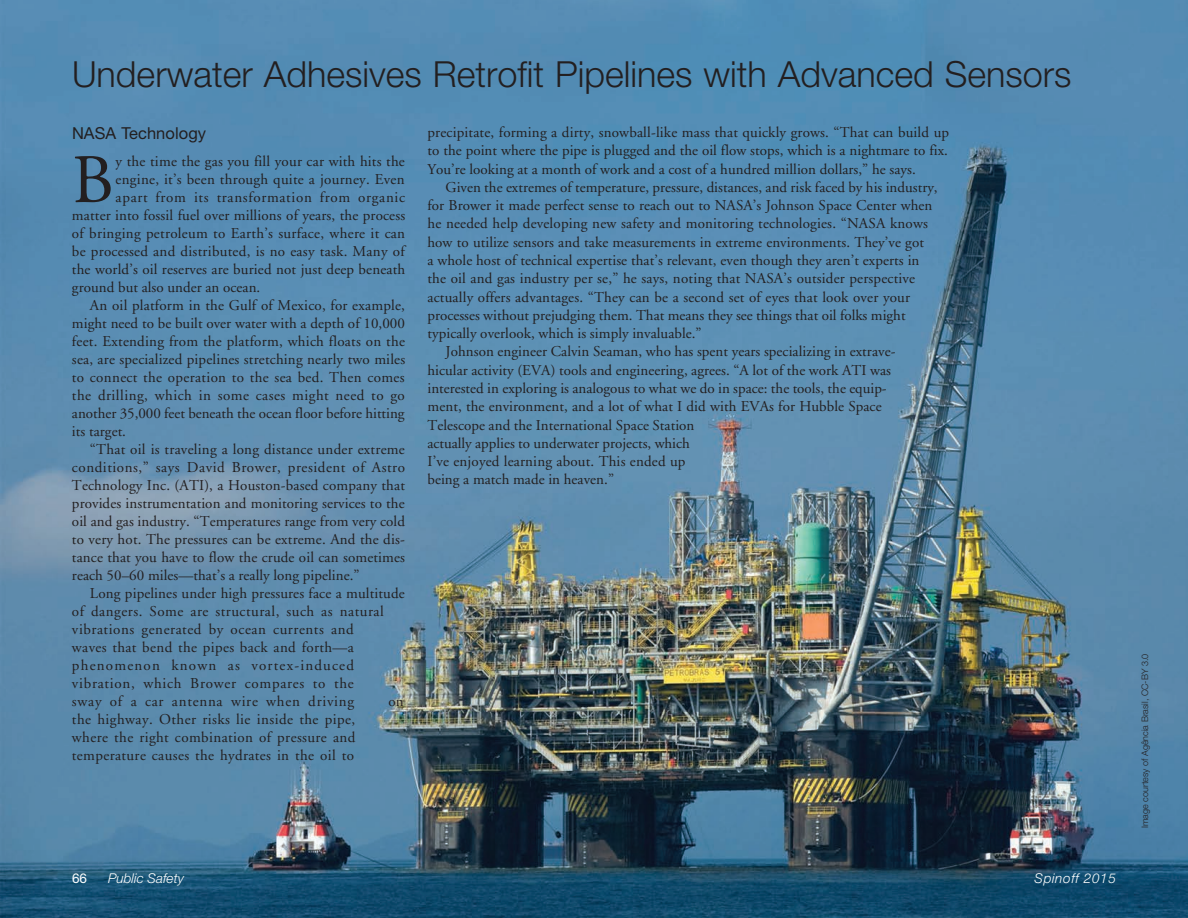
<style>
.page{position:relative;width:1188px;height:918px;background:#fff}
.page>*{position:absolute;margin:0;border:0;box-sizing:border-box;transform-origin:0 0}
.Drop_Cap{font:69.3px "Adobe Garamond";color:#231f20}
.t1{font:300 36px "Helvetica Neue";color:#231f20}
.Subhead{font:16.5px "Helvetica Neue";letter-spacing:.005em;color:#231f20}
.Drop_Cap-2{font:15px/18.3px "Adobe Garamond";letter-spacing:.005em;color:#231f20;text-align:justify}
.Drop_Cap-3{font:15px/18px "Adobe Garamond";letter-spacing:.035em;color:#231f20}
.Drop_Cap-4{font:15px "Adobe Garamond";letter-spacing:.045em;color:#231f20}
.t2{font:italic 300 13.5px "Helvetica Neue";letter-spacing:.005em;color:#fff}
.t3{font:italic 300 13.5px "Helvetica Neue";letter-spacing:.05em;color:#fff}
.t4{font:13.5px "Helvetica Neue";color:#fff}
.Image_courtesy{font:300 9px "Helvetica Neue";color:#231f20}
</style>
<div class="page">
<img style="left:0;top:0;width:1188px;height:918px">
<h1 class="t1" style="left:72px;top:52px;width:1001px">Underwater Adhesives Retrofit Pipelines with Advanced Sensors</h1>
<p class="Subhead" style="left:72px;top:123px;width:136px">NASA Technology</p>
<p class="Drop_Cap" style="left:72px;top:143px;width:43px">B</p>
<p class="Drop_Cap-2" style="left:116px;top:153px;width:291px">y the time the gas you fill your car with hits the</p>
<p class="Drop_Cap-2" style="left:427px;top:123px;width:523px">precipitate, forming a dirty, snowball-like mass that quickly grows. “That can build up to the point where the pipe is plugged and the oil flow stops, which is a nightmare to fix.<br>You’re looking at a month of work and a cost of a hundred million dollars,” he says.</p>
<p class="Drop_Cap-2" style="left:427px;top:178px;width:512px;text-align:left;text-indent:18px">Given the extremes of temperature, pressure, distances, and risk faced by his industry, for Brower it made perfect sense to reach out to NASA’s Johnson Space Center when he needed help developing new safety and monitoring technologies. “NASA knows how to utilize sensors and take measurements in extreme environments. They’ve got<br>a whole host of technical expertise that’s relevant, even though they aren’t experts in the oil and gas industry per se,” he says, noting that NASA’s outsider perspective actually offers advantages. “They can be a second set of eyes that look over your processes without prejudging them. That means they see things that oil folks might typically overlook, which is simply invaluable.”</p>
<p class="Drop_Cap-2" style="left:427px;top:343px;width:469px;text-align:left;text-indent:18px">Johnson engineer Calvin Seaman, who has spent years specializing in extrave&shy;hicular activity (EVA) tools and engineering, agrees. “A lot of the work ATI was interested in exploring is analogous to what we do in space: the tools, the equip&shy;ment, the environment, and a lot of what I did with EVAs for Hubble Space Telescope and the International Space Station<br>actually applies to underwater projects, which<br>I’ve enjoyed learning about. This ended up<br>being a match made in heaven.”</p>
<p class="Drop_Cap-2" style="left:116px;top:171px;width:291px">engine, it’s been through quite a journey. Even</p>
<p class="Drop_Cap-4" style="left:116px;top:189px;width:291px">apart from its transformation from organic</p>
<p class="Drop_Cap-2" style="left:72px;top:207px;width:335px">matter into fossil fuel over millions of years, the process</p>
<p class="Drop_Cap-2" style="left:72px;top:225px;width:335px">of bringing petroleum to Earth’s surface, where it can</p>
<p class="Drop_Cap-2" style="left:72px;top:243px;width:334px">be processed and distributed, is no easy task. Many of</p>
<p class="Drop_Cap-2" style="left:72px;top:261px;width:335px">the world’s oil reserves are buried not just deep beneath</p>
<p class="Drop_Cap-2" style="left:72px;top:279px;width:190px">ground but also under an ocean.</p>
<p class="Drop_Cap-2" style="left:72px;top:297px;width:335px;text-indent:18px">An oil platform in the Gulf of Mexico, for example, might need to be built over water with a depth of 10,000 feet. Extending from the platform, which floats on the sea, are specialized pipelines stretching nearly two miles to connect the operation to the sea bed. Then comes the drilling, which in some cases might need to go another 35,000 feet beneath the ocean floor before hitting its target.</p>
<p class="Drop_Cap-2" style="left:72px;top:441px;width:335px;text-indent:18px">“That oil is traveling a long distance under extreme conditions,” says David Brower, president of Astro Technology Inc. (ATI), a Houston-based company that provides instrumentation and monitoring services to the oil and gas industry. “Temperatures range from very cold to very hot. The pressures can be extreme. And the dis&shy;tance that you have to flow the crude oil can sometimes reach 50–60 miles—that’s a really long pipeline.”</p>
<p class="Drop_Cap-3" style="left:72px;top:585px;width:334px;text-indent:18px">Long pipelines under high pressures face a multitude of dangers. Some are structural, such as natural vibrations generated by ocean currents and<br>waves that bend the pipes back and forth—a phenomenon known as vortex-induced vibration, which Brower compares to the<br>sway of a car antenna wire when driving</p>
<p class="Drop_Cap-2" style="left:388px;top:693px;width:17px">on</p>
<p class="Drop_Cap-2" style="left:72px;top:711px;width:285px">the highway. Other risks lie inside the pipe, where the right combination of pressure and temperature causes the hydrates in the oil to</p>
<p class="t4" style="left:72px;top:870px;width:17px">66</p>
<p class="t2" style="left:108px;top:870px;width:77px">Public Safety</p>
<p class="t3" style="left:1034px;top:870px;width:83px">Spinoff 2015</p>
<p class="Image_courtesy" style="left:1140px;top:828px;width:176px;rotate:-90deg">Image courtesy of Agência Brasil, CC-BY 3.0</p>
</div>
